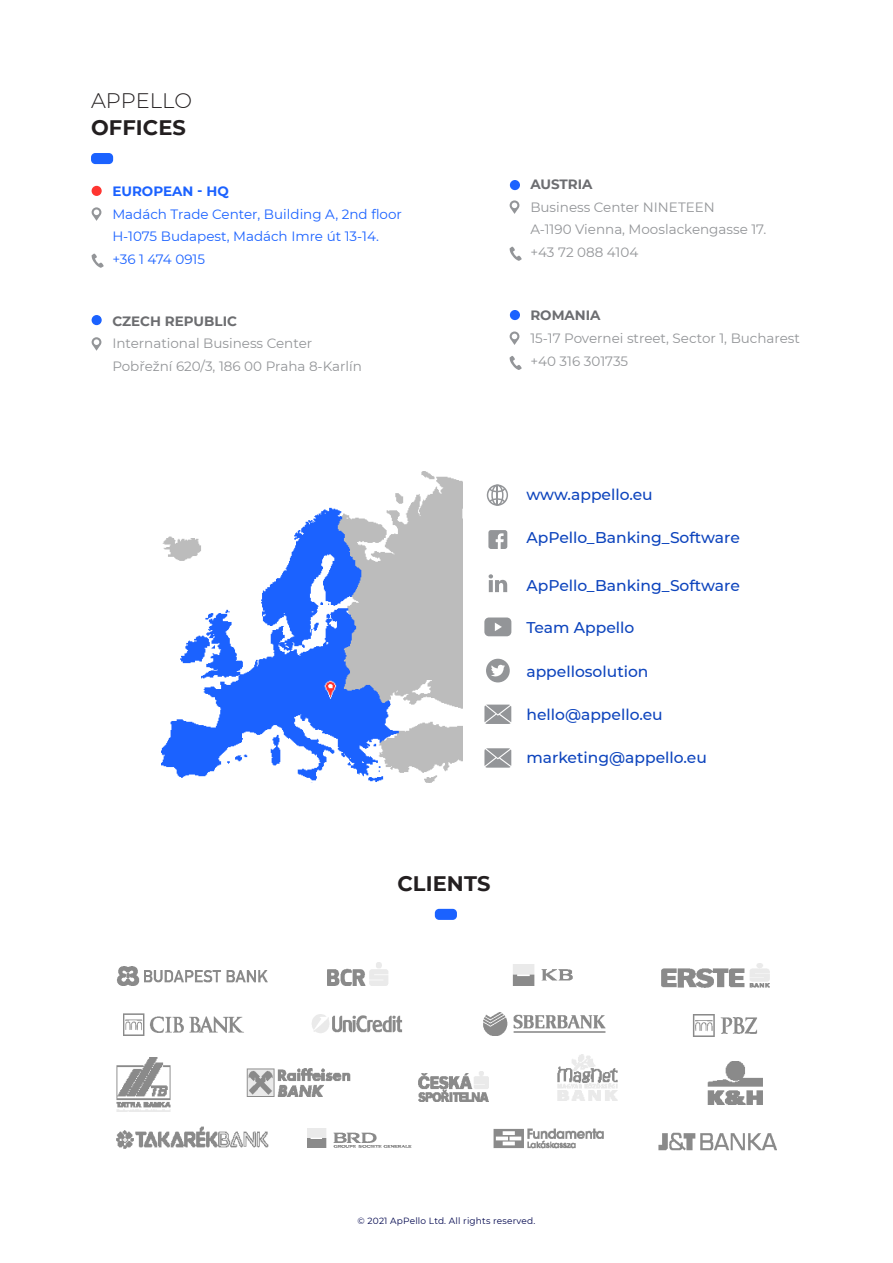
<style>
.page{position:relative;width:893px;height:1263px;background:#fff}
.page>*{position:absolute;margin:0;border:0;box-sizing:border-box;transform-origin:0 0}
.Chapter{font:700 21px "Montserrat";letter-spacing:.005em;color:#231f20}
.Chapter-2{font:300 21px "Montserrat";color:#231f20}
.t1{font:500 15.6px "Montserrat";color:#0d44bd}
.t2{font:13.5px "Montserrat";color:#939598}
.t3{font:13.5px "Montserrat";color:#1b62ff}
.t4{font:700 13.5px "Montserrat";color:#6c6d70}
.t5{font:700 13.5px "Montserrat";color:#1b62ff}
.Címlap_Body{font:9px "Montserrat";letter-spacing:.02em;color:#00064e}
</style>
<div class="page">
<div style="left:91px;top:153px;width:22px;height:11px;background:#1b62ff;border-radius:4px"></div>
<svg style="left:92px;top:207px;width:9px;height:14px"></svg>
<svg style="left:92px;top:254px;width:12px;height:13px"></svg>
<svg style="left:510px;top:331px;width:9px;height:14px"></svg>
<svg style="left:510px;top:356px;width:12px;height:14px"></svg>
<svg style="left:92px;top:337px;width:9px;height:14px"></svg>
<svg style="left:510px;top:200px;width:9px;height:14px"></svg>
<svg style="left:510px;top:247px;width:12px;height:13px"></svg>
<svg style="left:489px;top:574px;width:18px;height:18px"></svg>
<svg style="left:488px;top:530px;width:19px;height:19px"></svg>
<svg style="left:486px;top:659px;width:24px;height:23px"></svg>
<svg style="left:484px;top:617px;width:27px;height:19px"></svg>
<svg style="left:487px;top:484px;width:21px;height:22px"></svg>
<svg style="left:484px;top:705px;width:27px;height:19px"></svg>
<svg style="left:484px;top:748px;width:27px;height:20px"></svg>
<img style="left:162px;top:471px;width:300px;height:312px">
<div style="left:435px;top:909px;width:22px;height:11px;background:#1b62ff;border-radius:4px"></div>
<img style="left:327px;top:963px;width:61px;height:22px">
<img style="left:308px;top:1128px;width:104px;height:19px">
<img style="left:312px;top:1014px;width:91px;height:19px">
<img style="left:246px;top:1068px;width:105px;height:28px">
<img style="left:123px;top:1014px;width:121px;height:22px">
<img style="left:117px;top:1126px;width:152px;height:23px">
<img style="left:116px;top:1057px;width:55px;height:54px">
<img style="left:117px;top:966px;width:151px;height:19px">
<img style="left:661px;top:964px;width:109px;height:24px">
<img style="left:692px;top:1014px;width:66px;height:22px">
<img style="left:557px;top:1054px;width:61px;height:47px">
<img style="left:658px;top:1132px;width:118px;height:19px">
<img style="left:483px;top:1012px;width:123px;height:24px">
<img style="left:707px;top:1061px;width:56px;height:44px">
<img style="left:493px;top:1128px;width:111px;height:21px">
<img style="left:512px;top:964px;width:61px;height:21px">
<div style="left:92px;top:187px;width:9px;height:8px;background:#ff3530;border-radius:50%"></div>
<div style="left:92px;top:186px;width:10px;height:10px;border:2px solid #ff3530;border-radius:50%"></div>
<div style="left:92px;top:316px;width:9px;height:8px;background:#1b62ff;border-radius:50%"></div>
<div style="left:92px;top:315px;width:10px;height:10px;border:2px solid #1b62ff;border-radius:50%"></div>
<div style="left:511px;top:311px;width:8px;height:8px;background:#1b62ff;border-radius:50%"></div>
<div style="left:510px;top:310px;width:10px;height:10px;border:2px solid #1b62ff;border-radius:50%"></div>
<div style="left:511px;top:181px;width:8px;height:8px;background:#1b62ff;border-radius:50%"></div>
<div style="left:510px;top:180px;width:10px;height:10px;border:2px solid #1b62ff;border-radius:50%"></div>
<img style="left:418px;top:1071px;width:71px;height:30px">
<p class="Chapter-2" style="left:91px;top:86px;width:102px">APPELLO</p>
<p class="Chapter" style="left:91px;top:112px;width:96px">OFFICES</p>
<p class="t5" style="left:112px;top:181px;width:118px">EUROPEAN - HQ</p>
<p class="t3" style="left:112px;top:204px;width:291px">Madách Trade Center, Building A, 2nd floor</p>
<p class="t3" style="left:112px;top:227px;width:268px">H-1075 Budapest, Madách Imre út 13-14.</p>
<p class="t3" style="left:112px;top:250px;width:94px">+36 1 474 0915</p>
<p class="t4" style="left:112px;top:311px;width:126px">CZECH REPUBLIC</p>
<p class="t2" style="left:112px;top:334px;width:201px">International Business Center</p>
<p class="t2" style="left:112px;top:357px;width:251px">Pobřežní 620/3, 186 00 Praha 8-Karlín</p>
<p class="t4" style="left:530px;top:174px;width:64px">AUSTRIA</p>
<p class="t2" style="left:530px;top:197px;width:186px">Business Center NINETEEN</p>
<p class="t2" style="left:530px;top:220px;width:237px">A-1190 Vienna, Mooslackengasse 17.</p>
<p class="t2" style="left:530px;top:243px;width:109px">+43 72 088 4104</p>
<p class="t4" style="left:530px;top:305px;width:72px">ROMANIA</p>
<p class="t2" style="left:530px;top:329px;width:271px">15-17 Povernei street, Sector 1, Bucharest</p>
<p class="t2" style="left:530px;top:351px;width:99px">+40 316 301735</p>
<p class="t1" style="left:526px;top:483px;width:128px">www.appello.eu</p>
<p class="t1" style="left:526px;top:527px;width:215px">ApPello_Banking_Software</p>
<p class="t1" style="left:526px;top:574px;width:215px">ApPello_Banking_Software</p>
<p class="t1" style="left:526px;top:616px;width:109px">Team Appello</p>
<p class="t1" style="left:526px;top:661px;width:124px">appellosolution</p>
<p class="t1" style="left:526px;top:703px;width:138px">hello@appello.eu</p>
<p class="t1" style="left:526px;top:747px;width:182px">marketing@appello.eu</p>
<p class="Chapter" style="left:397px;top:868px;width:94px">CLIENTS</p>
<p class="Címlap_Body" style="left:358px;top:1215px;width:179px">© 2021 ApPello Ltd. All rights reserved.</p>
</div>
